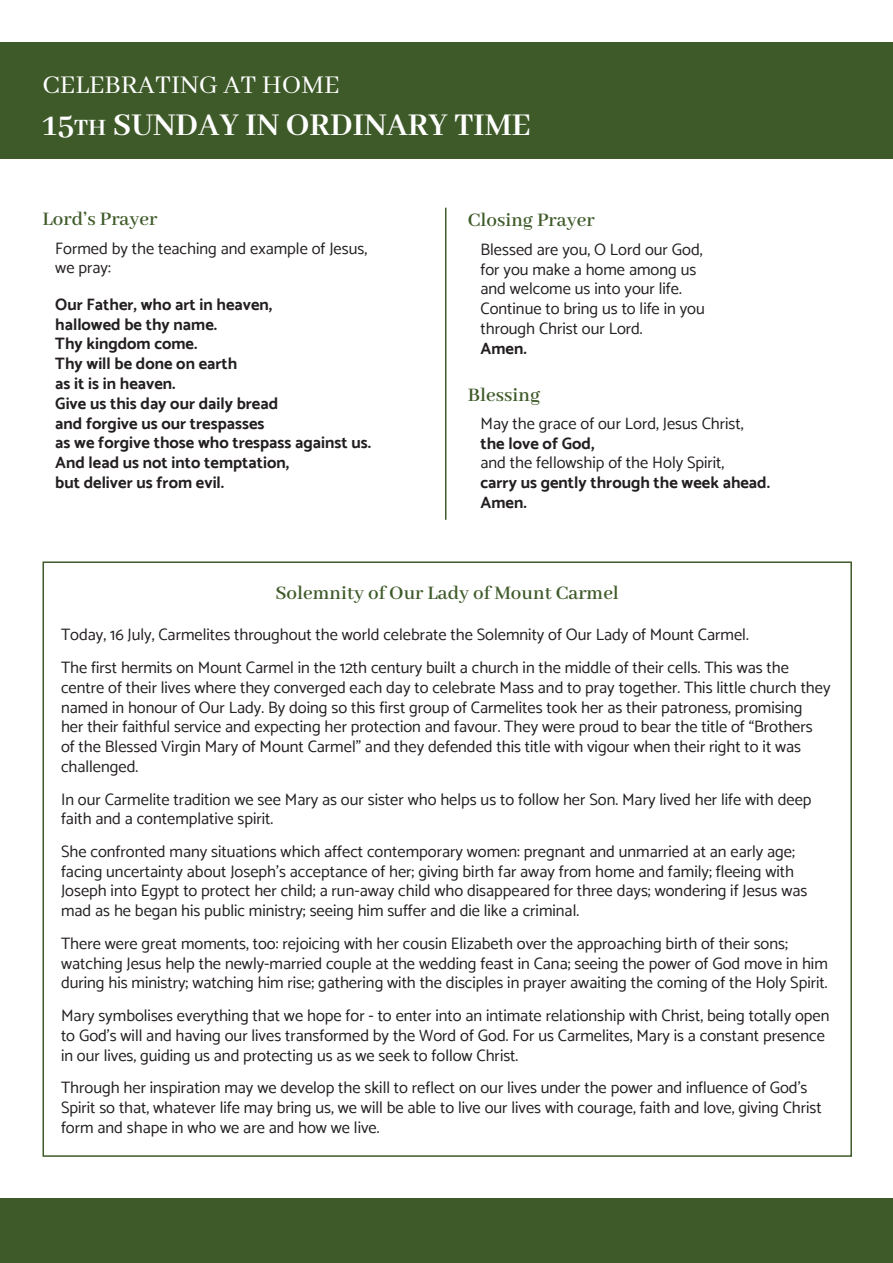
<style>
.page{position:relative;width:893px;height:1263px;background:#fff}
.page>*{position:absolute;margin:0;border:0;box-sizing:border-box;transform-origin:0 0}
.Reverse_Subhead{font:700 34.5px "Abhaya Libre";color:#fff}
.Reverse_Heading{font:28.5px "Abhaya Libre";color:#fff}
.Small_Heads{font:600 21px "Abhaya Libre";color:#3e5a29}
.Boxed_Text{font:16.5px/19.8px "Catamaran";color:#231f20}
.Indented_basic{font:700 16.5px "Catamaran";color:#231f20}
.Indented_basic-2{font:16.5px "Catamaran";color:#231f20}
.s1{font-size:25.5px}
</style>
<div class="page">
<div style="left:0;top:43px;width:893px;height:116px;background:#3e5a29"></div>
<div style="left:0;top:1198px;width:893px;height:65px;background:#3e5a29"></div>
<hr style="left:445px;top:208px;width:1px;height:312px;background:#3e5a29">
<p class="Reverse_Heading" style="left:43px;top:69px;width:298px">CELEBRATING AT HOME</p>
<p class="Reverse_Subhead" style="left:43px;top:106px;width:490px">15<span class="s1">TH</span> SUNDAY IN ORDINARY TIME</p>
<p class="Small_Heads" style="left:43px;top:208px;width:117px">Lord’s Prayer</p>
<p class="Indented_basic-2" style="left:55px;top:238px;width:313px">Formed by the teaching and example of Jesus,</p>
<p class="Indented_basic-2" style="left:55px;top:258px;width:57px">we pray:</p>
<p class="Indented_basic" style="left:55px;top:294px;width:219px">Our Father, who art in heaven,</p>
<p class="Indented_basic" style="left:55px;top:314px;width:163px">hallowed be thy name.</p>
<p class="Indented_basic" style="left:55px;top:334px;width:144px">Thy kingdom come.</p>
<p class="Indented_basic" style="left:55px;top:354px;width:184px">Thy will be done on earth</p>
<p class="Indented_basic" style="left:55px;top:374px;width:122px">as it is in heaven.</p>
<p class="Indented_basic" style="left:55px;top:393px;width:224px">Give us this day our daily bread</p>
<p class="Indented_basic" style="left:55px;top:413px;width:211px">and forgive us our trespasses</p>
<p class="Indented_basic" style="left:55px;top:433px;width:317px">as we forgive those who trespass against us.</p>
<p class="Indented_basic" style="left:55px;top:453px;width:235px">And lead us not into temptation,</p>
<p class="Indented_basic" style="left:55px;top:473px;width:171px">but deliver us from evil.</p>
<p class="Small_Heads" style="left:468px;top:209px;width:129px">Closing Prayer</p>
<p class="Indented_basic-2" style="left:480px;top:239px;width:224px">Blessed are you, O Lord our God,</p>
<p class="Indented_basic-2" style="left:480px;top:259px;width:217px">for you make a home among us</p>
<p class="Indented_basic-2" style="left:480px;top:279px;width:203px">and welcome us into your life.</p>
<p class="Indented_basic-2" style="left:480px;top:299px;width:226px">Continue to bring us to life in you</p>
<p class="Indented_basic-2" style="left:480px;top:319px;width:164px">through Christ our Lord.</p>
<p class="Indented_basic" style="left:480px;top:338px;width:48px">Amen.</p>
<p class="Small_Heads" style="left:468px;top:383px;width:74px">Blessing</p>
<p class="Indented_basic-2" style="left:480px;top:413px;width:265px">May the grace of our Lord, Jesus Christ,</p>
<p class="Indented_basic" style="left:480px;top:433px;width:116px">the love of God,</p>
<p class="Indented_basic-2" style="left:480px;top:453px;width:245px">and the fellowship of the Holy Spirit,</p>
<p class="Indented_basic" style="left:480px;top:473px;width:291px">carry us gently through the week ahead.</p>
<p class="Indented_basic" style="left:480px;top:493px;width:48px">Amen.</p>
<p class="Small_Heads" style="left:275px;top:581px;width:345px">Solemnity of Our Lady of Mount Carmel</p>
<p class="Boxed_Text" style="left:61px;top:625px;width:689px">Today, 16 July, Carmelites throughout the world celebrate the Solemnity of Our Lady of Mount Carmel.</p>
<p class="Boxed_Text" style="left:61px;top:657px;width:771px">The first hermits on Mount Carmel in the 12th century built a church in the middle of their cells. This was the centre of their lives where they converged each day to celebrate Mass and to pray together. This little church they named in honour of Our Lady. By doing so this first group of Carmelites took her as their patroness, promising<br>her their faithful service and expecting her protection and favour. They were proud to bear the title of “Brothers of the Blessed Virgin Mary of Mount Carmel” and they defended this title with vigour when their right to it was challenged.</p>
<p class="Boxed_Text" style="left:61px;top:789px;width:752px">In our Carmelite tradition we see Mary as our sister who helps us to follow her Son. Mary lived her life with deep faith and a contemplative spirit.</p>
<p class="Boxed_Text" style="left:61px;top:841px;width:748px">She confronted many situations which affect contemporary women: pregnant and unmarried at an early age; facing uncertainty about Joseph’s acceptance of her; giving birth far away from home and family; fleeing with Joseph into Egypt to protect her child; a run-away child who disappeared for three days; wondering if Jesus was mad as he began his public ministry; seeing him suffer and die like a criminal.</p>
<p class="Boxed_Text" style="left:61px;top:933px;width:768px">There were great moments, too: rejoicing with her cousin Elizabeth over the approaching birth of their sons; watching Jesus help the newly-married couple at the wedding feast in Cana; seeing the power of God move in him during his ministry; watching him rise; gathering with the disciples in prayer awaiting the coming of the Holy Spirit.</p>
<p class="Boxed_Text" style="left:61px;top:1005px;width:770px">Mary symbolises everything that we hope for - to enter into an intimate relationship with Christ, being totally open to God’s will and having our lives transformed by the Word of God. For us Carmelites, Mary is a constant presence in our lives, guiding us and protecting us as we seek to follow Christ.</p>
<p class="Boxed_Text" style="left:61px;top:1077px;width:762px">Through her inspiration may we develop the skill to reflect on our lives under the power and influence of God’s<br>Spirit so that, whatever life may bring us, we will be able to live our lives with courage, faith and love, giving Christ form and shape in who we are and how we live.</p>
</div>
